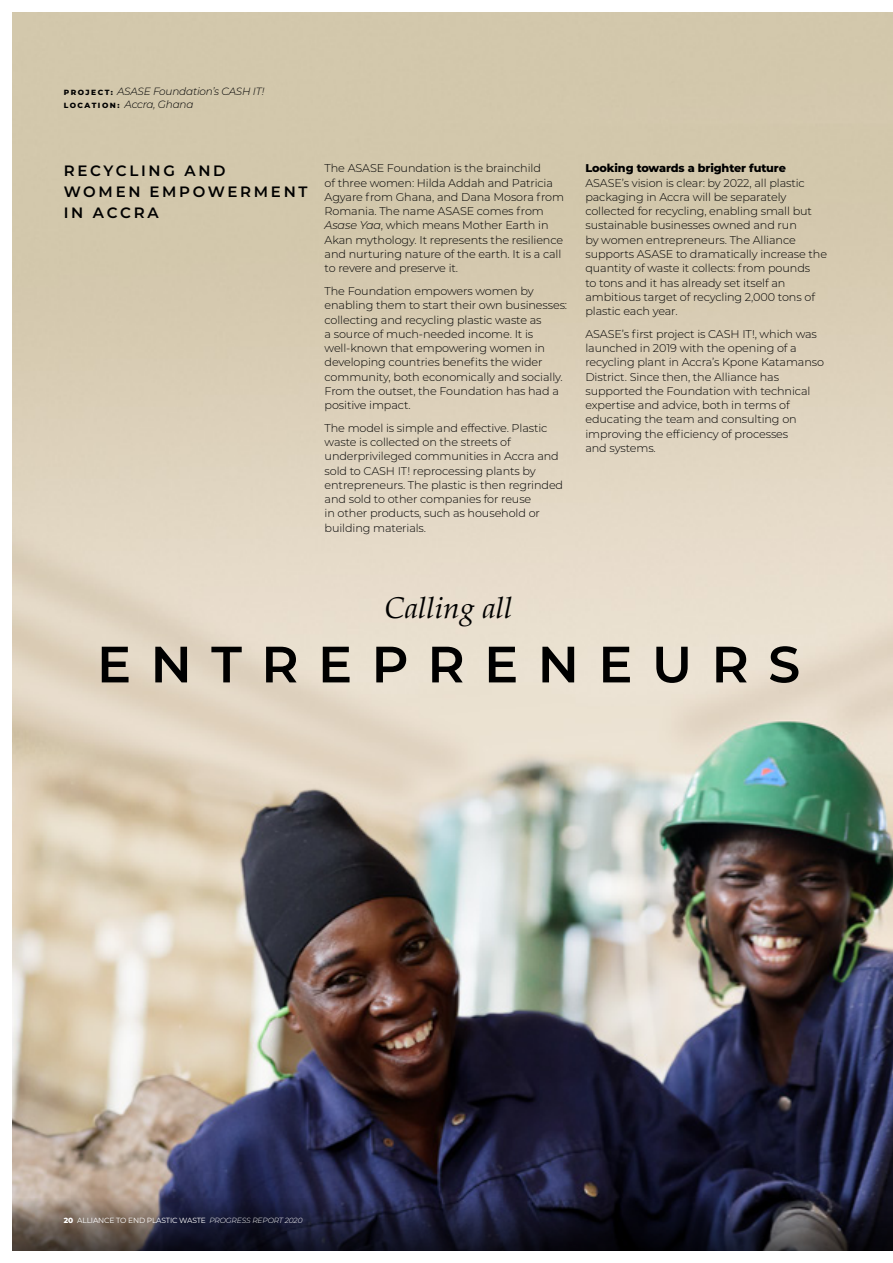
<style>
.page{position:relative;width:893px;height:1263px;background:#fff}
.page>*{position:absolute;margin:0;border:0;box-sizing:border-box;transform-origin:0 0}
.t1{font:600 51px "Montserrat";letter-spacing:.38em;color:#000}
.t2{font:italic 30px "Palatino";color:#000}
.t3{font:600 15px/21px "Montserrat";letter-spacing:.18em;color:#000}
.t4{font:300 11.25px/14.2px "Montserrat";letter-spacing:-.01em;color:#000}
.t5{font:italic 300 10.5px "Montserrat";letter-spacing:-.02em;color:#000}
.t6{font:7.5px "Montserrat";letter-spacing:-.02em;color:#fff}
.s1{font-weight:800;font-style:normal;font-size:7.5px}
.s2{font-style:italic}
.s3{font-weight:800}
.s4{font-weight:300;font-style:italic}
</style>
<div class="page">
<img style="left:13px;top:13px;width:880px;height:1184px">
<svg style="left:13px;top:1197px;width:879px;height:53px;background:#282735"></svg>
<hr style="left:892px;top:1197px;width:1px;height:53px;background:#090911">
<p class="t5" style="left:64px;top:84px;width:202px"><span class="s1">P R O J E C T :</span> ASASE Foundation’s CASH IT!</p>
<p class="t5" style="left:64px;top:97px;width:131px"><span class="s1">LOCATION:</span> Accra, Ghana</p>
<p class="t3" style="left:64px;top:160px;width:245px">RECYCLING AND<br>WOMEN EMPOWERMENT<br>IN ACCRA</p>
<p class="t4" style="left:325px;top:161px;width:241px">The ASASE Foundation is the brainchild<br>of three women: Hilda Addah and Patricia Agyare from Ghana, and Dana Mosora from Romania. The name ASASE comes from <span class="s2">Asase Yaa</span>, which means Mother Earth in Akan mythology. It represents the resilience and nurturing nature of the earth. It is a call to revere and preserve it.</p>
<p class="t4" style="left:325px;top:283px;width:244px">The Foundation empowers women by enabling them to start their own businesses: collecting and recycling plastic waste as<br>a source of much-needed income. It is well-known that empowering women in developing countries benefits the wider community, both economically and socially.<br>From the outset, the Foundation has had a positive impact.</p>
<p class="t4" style="left:325px;top:420px;width:240px">The model is simple and effective. Plastic waste is collected on the streets of underprivileged communities in Accra and sold to CASH IT! reprocessing plants by entrepreneurs. The plastic is then regrinded and sold to other companies for reuse<br>in other products, such as household or building materials.</p>
<p class="t4" style="left:585px;top:161px;width:243px"><span class="s3">Looking towards a brighter future </span>ASASE’s vision is clear: by 2022, all plastic packaging in Accra will be separately collected for recycling, enabling small but sustainable businesses owned and run<br>by women entrepreneurs. The Alliance supports ASASE to dramatically increase the quantity of waste it collects: from pounds<br>to tons and it has already set itself an ambitious target of recycling 2,000 tons of plastic each year.</p>
<p class="t4" style="left:585px;top:326px;width:240px">ASASE’s first project is CASH IT!, which was launched in 2019 with the opening of a recycling plant in Accra’s Kpone Katamanso District. Since then, the Alliance has supported the Foundation with technical expertise and advice, both in terms of educating the team and consulting on improving the efficiency of processes<br>and systems.</p>
<p class="t2" style="left:385px;top:582px;width:129px">Calling all</p>
<p class="t1" style="left:97px;top:628px;width:705px">ENTREPRENEURS</p>
<p class="t6" style="left:64px;top:1216px;width:240px"><span class="s3">20</span> ALLIANCE TO END PLASTIC WASTE <span class="s4">PROGRESS REPORT 2020</span></p>
</div>
